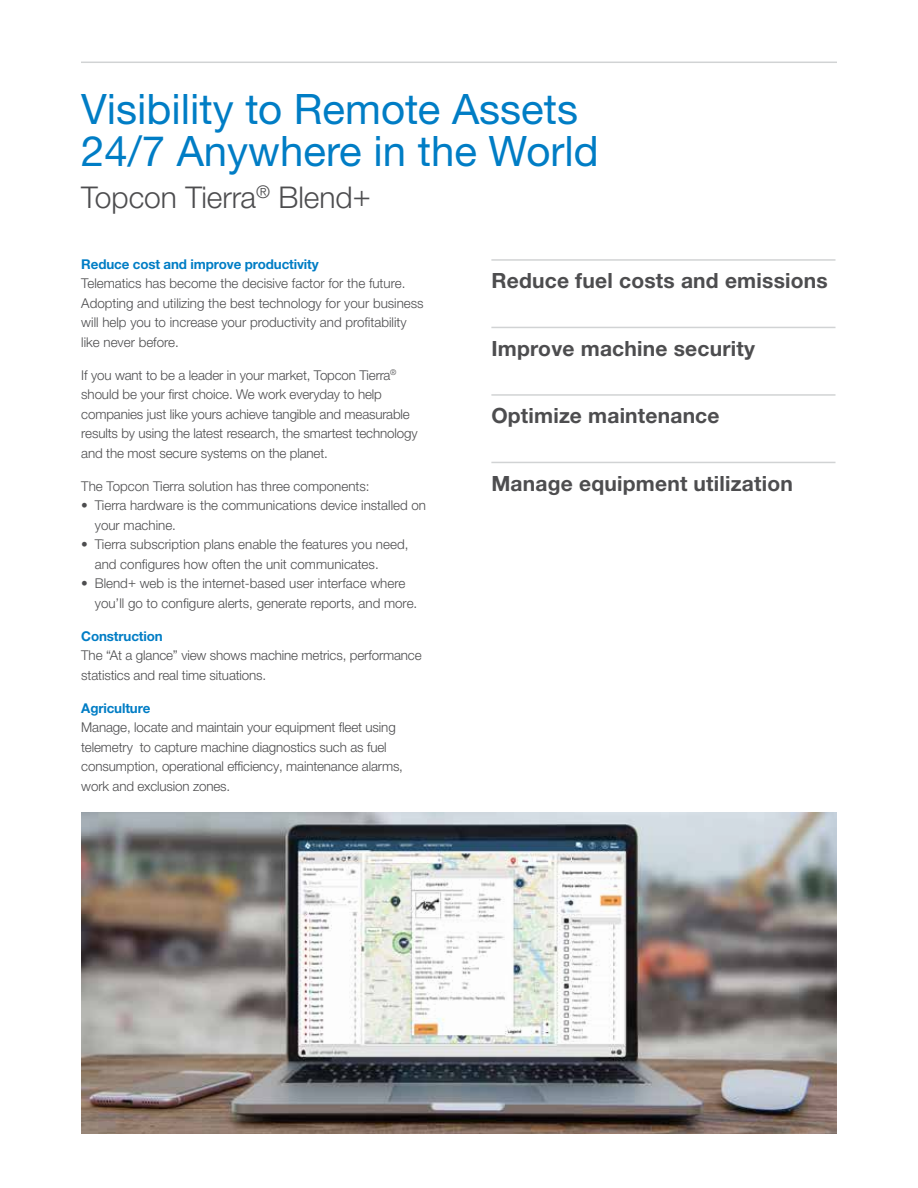
<style>
.page{position:relative;width:918px;height:1188px;background:#fff}
.page>*{position:absolute;margin:0;border:0;box-sizing:border-box;transform-origin:0 0}
.t1{font:42px/42px "Helvetica Neue LTW1 G";color:#007dc5}
.t2{font:300 30px "Helvetica Neue LTW1 G";color:#4d4d4f}
.t3{font:700 21px "Helvetica Neue LTW1 G";letter-spacing:.01em;color:#4d4d4f}
.t4{font:300 13.5px/19.5px "Helvetica Neue LTW1 G";letter-spacing:-.01em;color:#4d4d4f}
.t5{font:700 13.5px "Helvetica Neue LTW1 G";letter-spacing:-.01em;color:#007dc5}
</style>
<div class="page">
<hr style="left:81px;top:62px;width:756px;height:1px;background:#d1d3d4">
<hr style="left:491px;top:259px;width:345px;height:2px;background:#d1d3d4">
<hr style="left:491px;top:327px;width:345px;height:1px;background:#d1d3d4">
<hr style="left:491px;top:394px;width:345px;height:2px;background:#d1d3d4">
<hr style="left:491px;top:462px;width:345px;height:1px;background:#d1d3d4">
<img style="left:81px;top:812px;width:756px;height:322px">
<h1 class="t1" style="left:81px;top:87px;width:519px">Visibility to Remote Assets<br>24/7 Anywhere in the World</h1>
<h2 class="t2" style="left:81px;top:179px;width:291px">Topcon Tierra<sup>®</sup> Blend+</h2>
<p class="t5" style="left:81px;top:256px;width:239px">Reduce cost and improve productivity</p>
<p class="t4" style="left:81px;top:274px;width:344px">Telematics has become the decisive factor for the future.<br>Adopting and utilizing the best technology for your business will help you to increase your productivity and profitability like never before.</p>
<p class="t4" style="left:81px;top:365px;width:338px">If you want to be a leader in your market, Topcon Tierra<sup>® </sup>should be your first choice. We work everyday to help companies just like yours achieve tangible and measurable results by using the latest research, the smartest technology and the most secure systems on the planet.</p>
<p class="t4" style="left:81px;top:476px;width:290px">The Topcon Tierra solution has three components:</p>
<p class="t4" style="left:95px;top:496px;width:333px;text-indent:-13px">• Tierra hardware is the communications device installed on your machine.</p>
<p class="t4" style="left:95px;top:535px;width:315px;text-indent:-13px">• Tierra subscription plans enable the features you need, and configures how often the unit communicates.</p>
<p class="t4" style="left:95px;top:574px;width:324px;text-indent:-13px">• Blend+ web is the internet-based user interface where you’ll go to configure alerts, generate reports, and more.</p>
<p class="t5" style="left:81px;top:628px;width:83px">Construction</p>
<p class="t4" style="left:81px;top:646px;width:342px">The “At a glance” view shows machine metrics, performance statistics and real time situations.</p>
<p class="t5" style="left:81px;top:700px;width:71px">Agriculture</p>
<p class="t4" style="left:81px;top:718px;width:323px">Manage, locate and maintain your equipment fleet using telemetry to capture machine diagnostics such as fuel consumption, operational efficiency, maintenance alarms, work and exclusion zones.</p>
<h3 class="t3" style="left:491px;top:268px;width:338px">Reduce fuel costs and emissions</h3>
<h3 class="t3" style="left:491px;top:336px;width:265px">Improve machine security</h3>
<h3 class="t3" style="left:491px;top:403px;width:230px">Optimize maintenance</h3>
<h3 class="t3" style="left:491px;top:470px;width:303px">Manage equipment utilization</h3>
</div>
